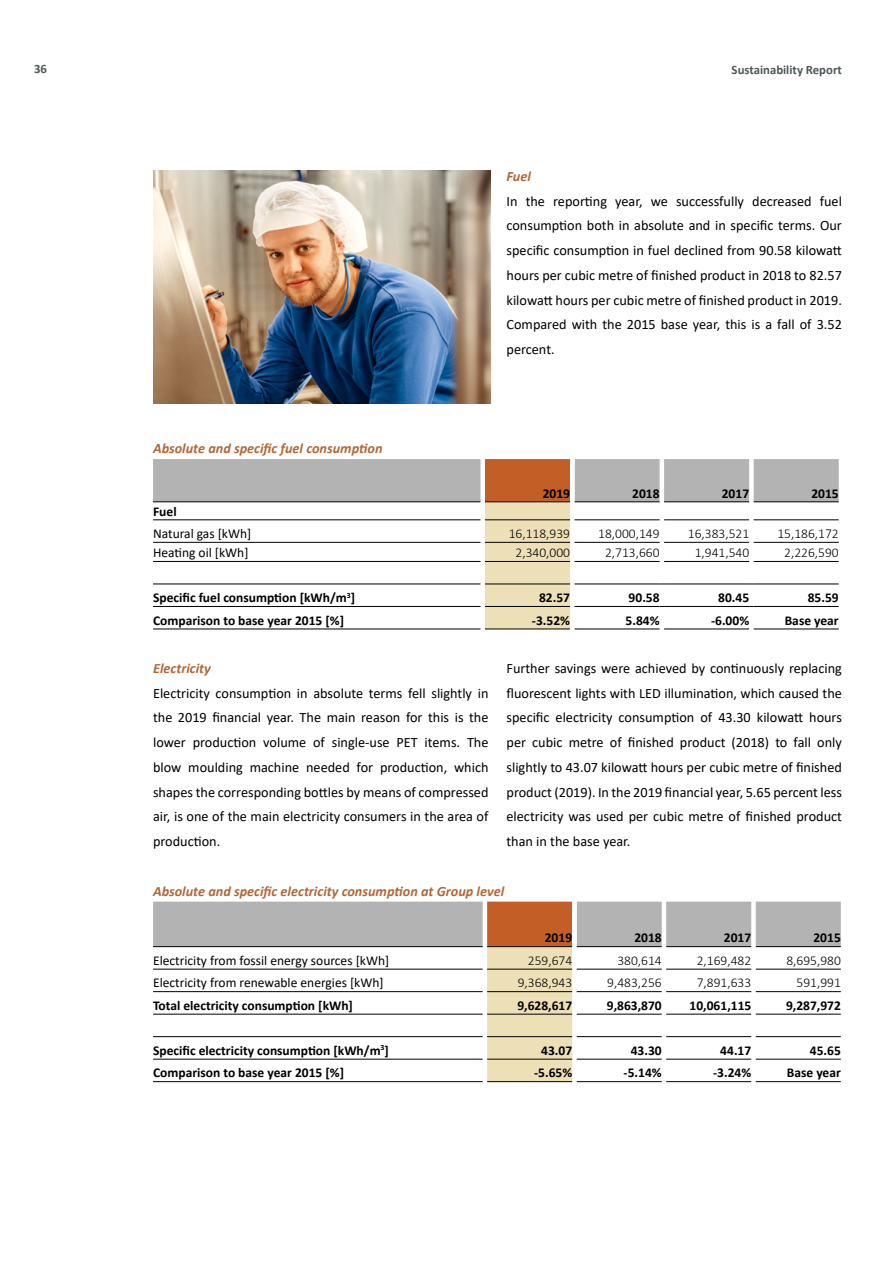
<style>
.page{position:relative;width:893px;height:1263px;background:#fff}
.page>*{position:absolute;margin:0;border:0;box-sizing:border-box;transform-origin:0 0}
.t1{font:14.25px/24.8px "Calibri";color:#000;text-align:justify}
.t2{font:italic 700 14.25px "Calibri";color:#b16736}
.t3{font:700 13.5px "Calibri";color:#000}
.t4{font:300 13.5px "Calibri";color:#000}
.t5{font:13.5px "Calibri";color:#000}
.t6{font:700 12.75px "Calibri";color:#4e5859}
</style>
<div class="page">
<img style="left:153px;top:170px;width:338px;height:234px">
<svg style="left:153px;top:459px;width:686px;height:170px"></svg>
<hr style="left:153px;top:629px;width:327px;height:1px;background:#000">
<hr style="left:485px;top:606px;width:85px;height:1px;background:#000">
<hr style="left:485px;top:629px;width:85px;height:1px;background:#000">
<hr style="left:575px;top:606px;width:85px;height:1px;background:#000">
<hr style="left:575px;top:629px;width:85px;height:1px;background:#000">
<hr style="left:664px;top:606px;width:85px;height:1px;background:#000">
<hr style="left:664px;top:629px;width:85px;height:1px;background:#000">
<hr style="left:754px;top:606px;width:85px;height:1px;background:#000">
<hr style="left:754px;top:629px;width:85px;height:1px;background:#000">
<svg style="left:153px;top:902px;width:688px;height:180px"></svg>
<hr style="left:153px;top:946px;width:330px;height:1px;background:#000">
<hr style="left:487px;top:946px;width:85px;height:1px;background:#000">
<hr style="left:577px;top:946px;width:85px;height:1px;background:#000">
<hr style="left:666px;top:946px;width:85px;height:1px;background:#000">
<hr style="left:756px;top:946px;width:85px;height:1px;background:#000">
<hr style="left:153px;top:969px;width:330px;height:1px;background:#000">
<hr style="left:487px;top:969px;width:85px;height:1px;background:#000">
<hr style="left:577px;top:969px;width:85px;height:1px;background:#000">
<hr style="left:666px;top:969px;width:85px;height:1px;background:#000">
<hr style="left:756px;top:969px;width:85px;height:1px;background:#000">
<hr style="left:153px;top:991px;width:330px;height:1px;background:#000">
<hr style="left:153px;top:1014px;width:330px;height:1px;background:#000">
<hr style="left:487px;top:991px;width:85px;height:1px;background:#000">
<hr style="left:577px;top:991px;width:85px;height:1px;background:#000">
<hr style="left:577px;top:1014px;width:85px;height:1px;background:#000">
<hr style="left:666px;top:991px;width:85px;height:1px;background:#000">
<hr style="left:666px;top:1014px;width:85px;height:1px;background:#000">
<hr style="left:756px;top:991px;width:85px;height:1px;background:#000">
<hr style="left:756px;top:1014px;width:85px;height:1px;background:#000">
<hr style="left:487px;top:1014px;width:85px;height:1px;background:#000">
<hr style="left:153px;top:1036px;width:330px;height:1px;background:#000">
<hr style="left:153px;top:1059px;width:330px;height:1px;background:#000">
<hr style="left:487px;top:1036px;width:85px;height:1px;background:#000">
<hr style="left:577px;top:1036px;width:85px;height:1px;background:#000">
<hr style="left:666px;top:1036px;width:85px;height:1px;background:#000">
<hr style="left:756px;top:1036px;width:85px;height:1px;background:#000">
<hr style="left:153px;top:1081px;width:330px;height:1px;background:#000">
<hr style="left:487px;top:1059px;width:85px;height:1px;background:#000">
<hr style="left:487px;top:1081px;width:85px;height:1px;background:#000">
<hr style="left:577px;top:1059px;width:85px;height:1px;background:#000">
<hr style="left:577px;top:1081px;width:85px;height:1px;background:#000">
<hr style="left:666px;top:1059px;width:85px;height:1px;background:#000">
<hr style="left:666px;top:1081px;width:85px;height:1px;background:#000">
<hr style="left:756px;top:1059px;width:85px;height:1px;background:#000">
<hr style="left:756px;top:1081px;width:85px;height:1px;background:#000">
<p class="t6" style="left:34px;top:60px;width:14px">36</p>
<p class="t6" style="left:732px;top:60px;width:112px">Sustainability Report</p>
<p class="t2" style="left:153px;top:438px;width:231px">Absolute and specific fuel consumption</p>
<p class="t2" style="left:506px;top:166px;width:26px">Fuel</p>
<p class="t1" style="left:506px;top:188px;width:337px">In the reporting year, we successfully decreased fuel consumption both in absolute and in specific terms. Our specific consumption in fuel declined from 90.58 kilowatt hours per cubic metre of finished product in 2018 to 82.57 kilowatt hours per cubic metre of finished product in 2019.<br>Compared with the 2015 base year, this is a fall of 3.52 percent.</p>
<p class="t3" style="left:543px;top:483px;width:29px">2019</p>
<p class="t3" style="left:632px;top:483px;width:29px">2018</p>
<p class="t3" style="left:722px;top:483px;width:29px">2017</p>
<p class="t3" style="left:811px;top:483px;width:29px">2015</p>
<p class="t3" style="left:153px;top:501px;width:25px">Fuel</p>
<p class="t5" style="left:153px;top:524px;width:100px">Natural gas [kWh]</p>
<p class="t4" style="left:509px;top:525px;width:63px">16,118,939</p>
<p class="t4" style="left:598px;top:525px;width:63px">18,000,149</p>
<p class="t4" style="left:688px;top:525px;width:63px">16,383,521</p>
<p class="t4" style="left:777px;top:525px;width:63px">15,186,172</p>
<p class="t5" style="left:153px;top:543px;width:97px">Heating oil [kWh]</p>
<p class="t4" style="left:516px;top:544px;width:56px">2,340,000</p>
<p class="t4" style="left:605px;top:544px;width:56px">2,713,660</p>
<p class="t4" style="left:695px;top:544px;width:56px">1,941,540</p>
<p class="t4" style="left:784px;top:544px;width:56px">2,226,590</p>
<p class="t3" style="left:153px;top:588px;width:204px">Specific fuel consumption [kWh/m<sup>3</sup>]</p>
<p class="t3" style="left:539px;top:588px;width:32px">82.57</p>
<p class="t3" style="left:629px;top:588px;width:32px">90.58</p>
<p class="t3" style="left:718px;top:588px;width:32px">80.45</p>
<p class="t3" style="left:808px;top:588px;width:32px">85.59</p>
<p class="t3" style="left:153px;top:611px;width:192px">Comparison to base year 2015 [%]</p>
<p class="t3" style="left:532px;top:611px;width:40px">-3.52%</p>
<p class="t3" style="left:626px;top:611px;width:35px">5.84%</p>
<p class="t3" style="left:711px;top:611px;width:40px">-6.00%</p>
<p class="t3" style="left:785px;top:611px;width:55px">Base year</p>
<p class="t2" style="left:153px;top:658px;width:59px">Electricity</p>
<p class="t1" style="left:153px;top:680px;width:337px">Electricity consumption in absolute terms fell slightly in the 2019 financial year. The main reason for this is the lower production volume of single-use PET items. The blow moulding machine needed for production, which shapes the corresponding bottles by means of compressed air, is one of the main electricity consumers in the area of production.</p>
<p class="t1" style="left:506px;top:655px;width:337px">Further savings were achieved by continuously replacing fluorescent lights with LED illumination, which caused the specific electricity consumption of 43.30 kilowatt hours per cubic metre of finished product (2018) to fall only slightly to 43.07 kilowatt hours per cubic metre of finished product (2019). In the 2019 financial year, 5.65 percent less electricity was used per cubic metre of finished product than in the base year.</p>
<p class="t2" style="left:153px;top:881px;width:353px">Absolute and specific electricity consumption at Group level</p>
<p class="t3" style="left:545px;top:928px;width:29px">2019</p>
<p class="t3" style="left:634px;top:928px;width:29px">2018</p>
<p class="t3" style="left:724px;top:928px;width:29px">2017</p>
<p class="t3" style="left:813px;top:928px;width:29px">2015</p>
<p class="t5" style="left:153px;top:951px;width:238px">Electricity from fossil energy sources [kWh]</p>
<p class="t4" style="left:528px;top:952px;width:46px">259,674</p>
<p class="t4" style="left:617px;top:952px;width:46px">380,614</p>
<p class="t4" style="left:697px;top:952px;width:56px">2,169,482</p>
<p class="t4" style="left:786px;top:952px;width:56px">8,695,980</p>
<p class="t5" style="left:153px;top:973px;width:232px">Electricity from renewable energies [kWh]</p>
<p class="t4" style="left:518px;top:974px;width:56px">9,368,943</p>
<p class="t4" style="left:607px;top:974px;width:56px">9,483,256</p>
<p class="t4" style="left:697px;top:974px;width:56px">7,891,633</p>
<p class="t4" style="left:796px;top:974px;width:46px">591,991</p>
<p class="t3" style="left:153px;top:996px;width:201px">Total electricity consumption [kWh]</p>
<p class="t3" style="left:517px;top:996px;width:56px">9,628,617</p>
<p class="t3" style="left:607px;top:996px;width:56px">9,863,870</p>
<p class="t3" style="left:690px;top:996px;width:63px">10,061,115</p>
<p class="t3" style="left:786px;top:996px;width:56px">9,287,972</p>
<p class="t3" style="left:153px;top:1041px;width:237px">Specific electricity consumption [kWh/m<sup>3</sup>]</p>
<p class="t3" style="left:541px;top:1041px;width:32px">43.07</p>
<p class="t3" style="left:631px;top:1041px;width:32px">43.30</p>
<p class="t3" style="left:720px;top:1041px;width:32px">44.17</p>
<p class="t3" style="left:810px;top:1041px;width:32px">45.65</p>
<p class="t3" style="left:153px;top:1063px;width:192px">Comparison to base year 2015 [%]</p>
<p class="t3" style="left:534px;top:1063px;width:40px">-5.65%</p>
<p class="t3" style="left:624px;top:1063px;width:40px">-5.14%</p>
<p class="t3" style="left:713px;top:1063px;width:40px">-3.24%</p>
<p class="t3" style="left:787px;top:1063px;width:55px">Base year</p>
</div>
